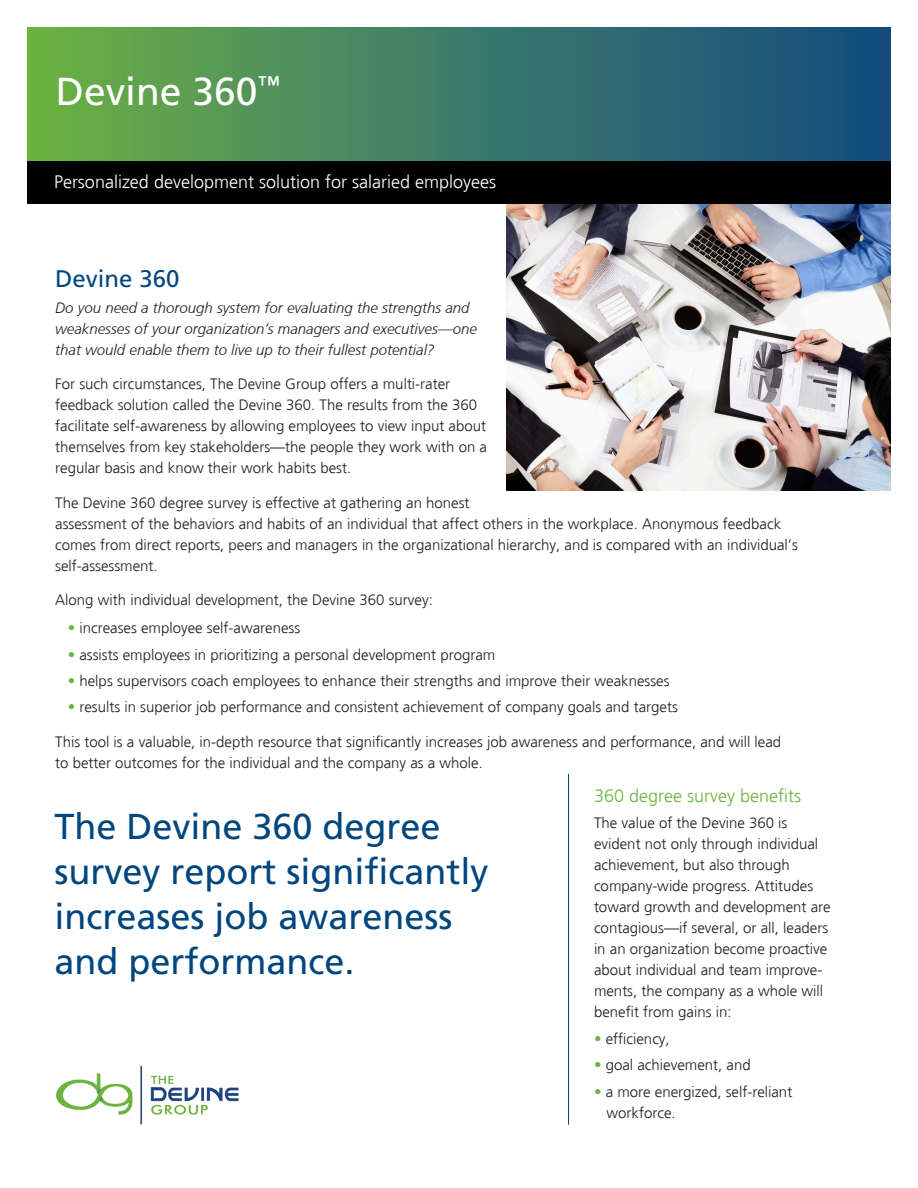
<style>
.page{position:relative;width:918px;height:1188px;background:#fff}
.page>*{position:absolute;margin:0;border:0;box-sizing:border-box;transform-origin:0 0}
.t1{font:39px "Frutiger";color:#fff}
.t2{font:36px/45px "Frutiger";color:#00467e}
.t3{font:24px "Frutiger";color:#00467e}
.t4{font:300 18px "Frutiger";color:#fff}
.t5{font:300 18px "Frutiger";color:#6cb43f}
.t6{font:300 15px/21px "Frutiger";color:#231f20}
.t7{font:italic 300 15px/21px "Frutiger CE";color:#231f20}
.s1{color:#6cb43f}
</style>
<div class="page">
<div style="left:27px;top:27px;width:864px;height:139px;background:linear-gradient(to right,#6cb147,#114983)"></div>
<hr style="left:568px;top:774px;width:1px;height:351px;background:#00467e">
<img style="left:506px;top:203px;width:385px;height:288px">
<div style="left:27px;top:161px;width:864px;height:42px;background:#000"></div>
<img style="left:56px;top:1065px;width:183px;height:60px">
<p class="t1" style="left:56px;top:69px;width:226px">Devine 360<sup>™</sup></p>
<p class="t4" style="left:54px;top:171px;width:444px">Personalized development solution for salaried employees</p>
<p class="t3" style="left:55px;top:264px;width:126px">Devine 360</p>
<p class="t7" style="left:55px;top:297px;width:423px">Do you need a thorough system for evaluating the strengths and weaknesses of your organization’s managers and executives—one that would enable them to live up to their fullest potential?</p>
<p class="t6" style="left:55px;top:374px;width:433px">For such circumstances, The Devine Group offers a multi-rater feedback solution called the Devine 360. The results from the 360 facilitate self-awareness by allowing employees to view input about themselves from key stakeholders—the people they work with on a regular basis and know their work habits best.</p>
<p class="t6" style="left:55px;top:493px;width:744px">The Devine 360 degree survey is effective at gathering an honest<br>assessment of the behaviors and habits of an individual that affect others in the workplace. Anonymous feedback comes from direct reports, peers and managers in the organizational hierarchy, and is compared with an individual’s self-assessment.</p>
<p class="t6" style="left:55px;top:590px;width:379px">Along with individual development, the Devine 360 survey:</p>
<p class="t6" style="left:68px;top:618px;width:234px"><span class="s1">•</span> increases employee self-awareness</p>
<p class="t6" style="left:68px;top:644px;width:429px"><span class="s1">•</span> assists employees in prioritizing a personal development program</p>
<p class="t6" style="left:68px;top:671px;width:603px"><span class="s1">•</span> helps supervisors coach employees to enhance their strengths and improve their weaknesses</p>
<p class="t6" style="left:68px;top:697px;width:612px"><span class="s1">•</span> results in superior job performance and consistent achievement of company goals and targets</p>
<p class="t6" style="left:55px;top:731px;width:727px">This tool is a valuable, in-depth resource that significantly increases job awareness and performance, and will lead to better outcomes for the individual and the company as a whole.</p>
<p class="t5" style="left:594px;top:786px;width:209px">360 degree survey benefits</p>
<p class="t6" style="left:594px;top:813px;width:238px">The value of the Devine 360 is evident not only through individual achievement, but also through company-wide progress. Attitudes toward growth and development are contagious—if several, or all, leaders in an organization become proactive about individual and team improve&shy;ments, the company as a whole will benefit from gains in:</p>
<p class="t6" style="left:594px;top:1028px;width:77px"><span class="s1">•</span> efficiency,</p>
<p class="t6" style="left:594px;top:1055px;width:158px"><span class="s1">•</span> goal achievement, and</p>
<p class="t6" style="left:607px;top:1081px;width:187px;text-indent:-13px"><span class="s1">•</span> a more energized, self-reliant workforce.</p>
<p class="t2" style="left:54px;top:804px;width:436px">The Devine 360 degree survey report significantly increases job awareness and performance.</p>
</div>
